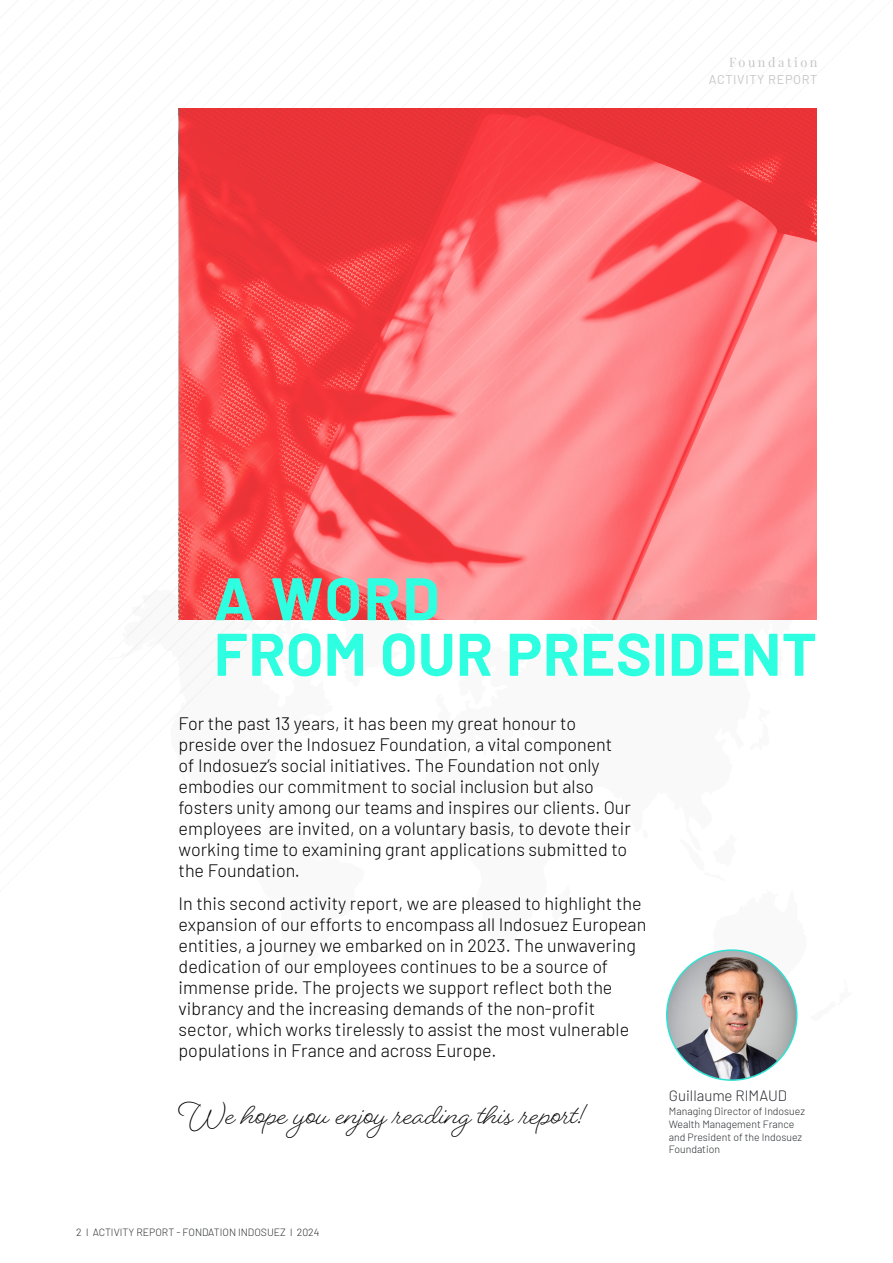
<style>
.page{position:relative;width:893px;height:1263px;background:#fff}
.page>*{position:absolute;margin:0;border:0;box-sizing:border-box;transform-origin:0 0}
.t1{font:700 60px/55.5px "Barlow";letter-spacing:.01em;color:#2effe1}
.t2{font:33px "Beloved Script";color:#000}
.t3{font:300 18px/21px "Barlow";color:#000}
.t4{font:300 15px "Barlow";color:#2a2c30}
.t5{font:12.75px "Barlow";letter-spacing:.05em;color:#c6c6c6}
.t6{font:12.75px "Playfair Display";letter-spacing:.2em;color:#c6c6c6}
.t7{font:300 10.5px/12.6px "Barlow";color:#2a2c30}
</style>
<div class="page">
<svg style="left:179px;top:108px;width:637px;height:512px;background:#f8666a"></svg>
<svg style="left:125px;top:589px;width:96px;height:121px"></svg>
<svg style="left:221px;top:580px;width:184px;height:91px"></svg>
<svg style="left:405px;top:580px;width:406px;height:40px;background:#fb8c8f"></svg>
<svg style="left:466px;top:606px;width:21px;height:14px"></svg>
<img style="left:667px;top:950px;width:130px;height:130px;border-radius:64px">
<p class="t6" style="left:729px;top:52px;width:90px">Foundation</p>
<p class="t5" style="left:709px;top:70px;width:110px">ACTIVITY REPORT</p>
<h1 class="t1" style="left:214px;top:566px;width:604px">A WORD<br>FROM OUR PRESIDENT</h1>
<p class="t3" style="left:179px;top:711px;width:454px">For the past 13 years, it has been my great honour to preside over the Indosuez Foundation, a vital component of Indosuez’s social initiatives. The Foundation not only embodies our commitment to social inclusion but also fosters unity among our teams and inspires our clients. Our employees are invited, on a voluntary basis, to devote their working time to examining grant applications submitted to the Foundation.</p>
<p class="t3" style="left:179px;top:891px;width:469px">In this second activity report, we are pleased to highlight the expansion of our efforts to encompass all Indosuez European entities, a journey we embarked on in 2023. The unwavering dedication of our employees continues to be a source of immense pride. The projects we support reflect both the vibrancy and the increasing demands of the non-profit sector, which works tirelessly to assist the most vulnerable populations in France and across Europe.</p>
<h2 class="t2" style="left:179px;top:1092px;width:411px">We hope you enjoy reading this report!</h2>
<p class="t4" style="left:669px;top:1085px;width:120px">Guillaume RIMAUD</p>
<p class="t7" style="left:669px;top:1104px;width:138px">Managing Director of Indosuez<br>Wealth Management France and President of the Indosuez<br>Foundation</p>
<p class="t7" style="left:76px;top:1225px;width:245px">2 l ACTIVITY REPORT - FONDATION INDOSUEZ l 2024</p>
</div>
